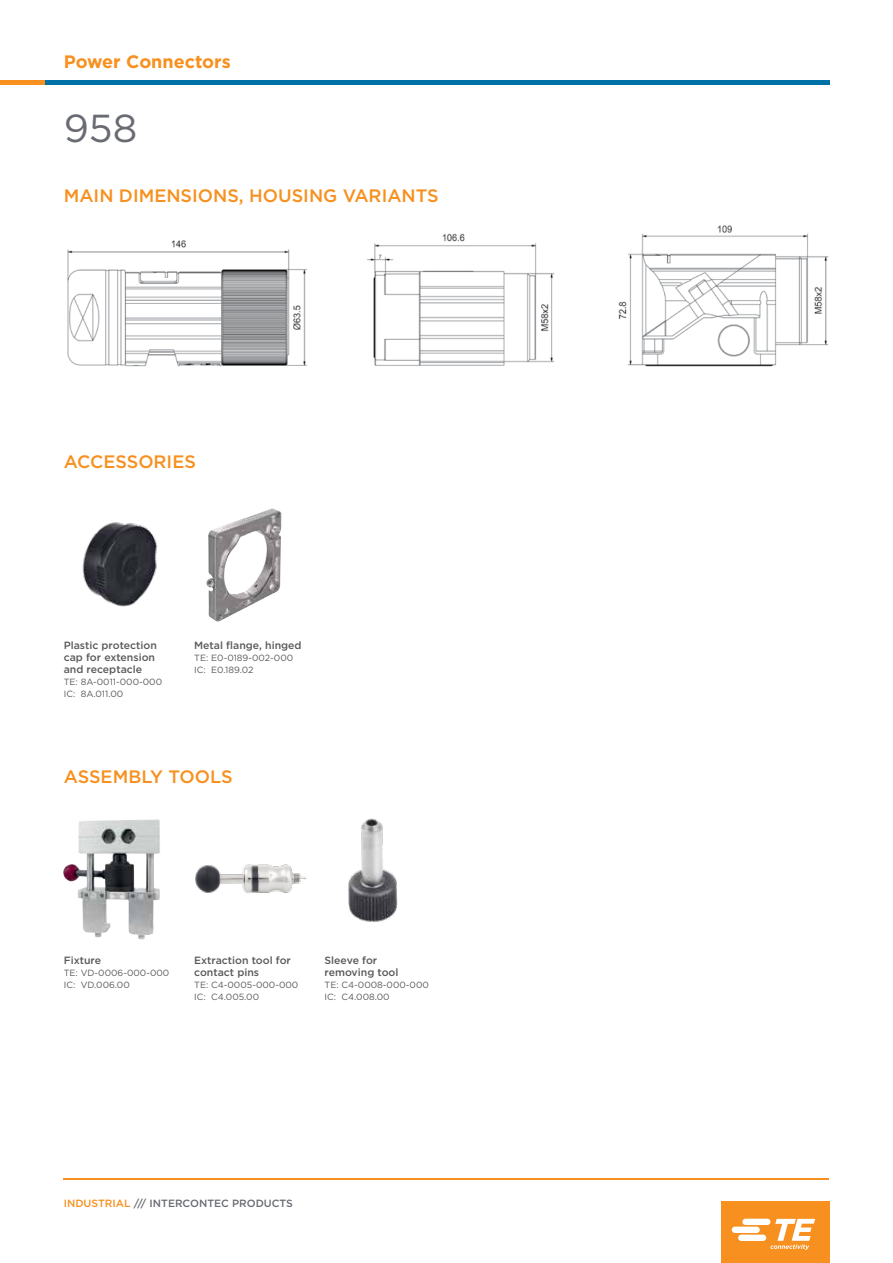
<style>
.page{position:relative;width:893px;height:1263px;background:#fff}
.page>*{position:absolute;margin:0;border:0;box-sizing:border-box;transform-origin:0 0}
.t1{font:39px "Gotham";color:#696b73}
.t2{font:500 18px "Gotham";color:#f7901e}
.t3{font:700 18px "Gotham";color:#f7901e}
.t4{font:500 10.5px/12px "Gotham";color:#58595b}
.t5{font:500 10.5px "Gotham";color:#696b73}
.t6{font:9px/12px "Gotham";color:#58595b}
.s1{color:#f7901e}
</style>
<div class="page">
<hr style="left:64px;top:1178px;width:765px;height:1px;background:#f7901e">
<hr style="left:0;top:81px;width:46px;height:4px;background:#f7901e">
<hr style="left:45px;top:81px;width:784px;height:4px;background:#0071a6">
<div style="left:721px;top:1201px;width:108px;height:62px;background:#f7901e"></div>
<svg style="left:732px;top:1219px;width:83px;height:31px"></svg>
<img style="left:82px;top:522px;width:76px;height:85px">
<img style="left:206px;top:508px;width:76px;height:114px">
<img style="left:195px;top:864px;width:112px;height:30px">
<img style="left:348px;top:818px;width:50px;height:104px">
<img style="left:63px;top:819px;width:97px;height:120px">
<img style="left:67px;top:240px;width:240px;height:127px">
<img style="left:367px;top:233px;width:188px;height:133px">
<img style="left:618px;top:225px;width:211px;height:142px">
<h2 class="t3" style="left:64px;top:50px;width:168px">Power Connectors</h2>
<h1 class="t1" style="left:64px;top:103px;width:75px">958</h1>
<h2 class="t2" style="left:64px;top:183px;width:376px">MAIN DIMENSIONS, HOUSING VARIANTS</h2>
<h2 class="t2" style="left:64px;top:449px;width:134px">ACCESSORIES</h2>
<p class="t4" style="left:64px;top:639px;width:95px">Plastic protection cap for extension and receptacle</p>
<p class="t6" style="left:64px;top:676px;width:100px">TE: 8A-0011-000-000<br>IC: 8A.011.00</p>
<p class="t4" style="left:194px;top:639px;width:109px">Metal flange, hinged</p>
<p class="t6" style="left:194px;top:652px;width:101px">TE: E0-0189-002-000<br>IC: E0.189.02</p>
<h2 class="t2" style="left:64px;top:765px;width:170px">ASSEMBLY TOOLS</h2>
<p class="t4" style="left:64px;top:954px;width:39px">Fixture</p>
<p class="t6" style="left:64px;top:966px;width:107px">TE: VD-0006-000-000<br>IC: VD.006.00</p>
<p class="t4" style="left:194px;top:954px;width:98px">Extraction tool for contact pins</p>
<p class="t6" style="left:194px;top:978px;width:106px">TE: C4-0005-000-000<br>IC: C4.005.00</p>
<p class="t4" style="left:325px;top:954px;width:75px">Sleeve for removing tool</p>
<p class="t6" style="left:325px;top:978px;width:106px">TE: C4-0008-000-000<br>IC: C4.008.00</p>
<p class="t5" style="left:64px;top:1196px;width:231px"><span class="s1">INDUSTRIAL</span> /// INTERCONTEC PRODUCTS</p>
</div>
